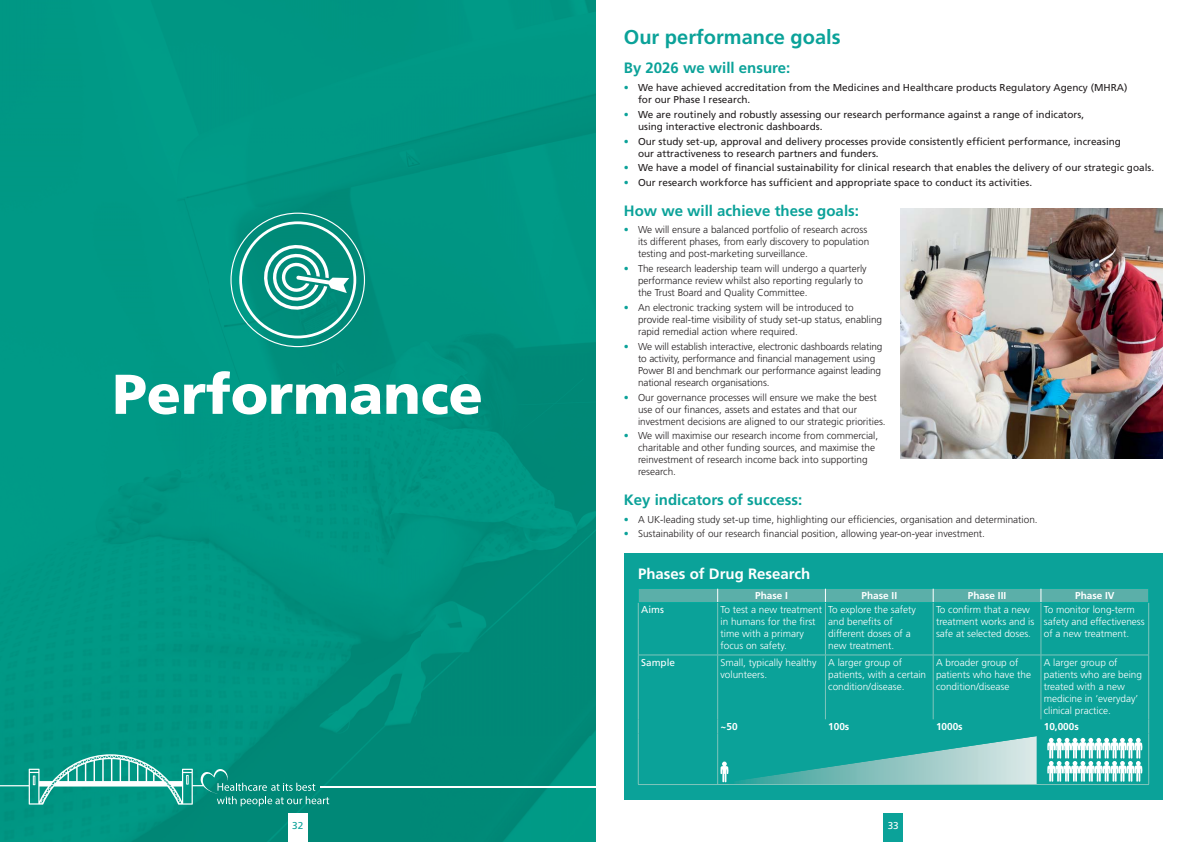
<style>
.page{position:relative;width:1191px;height:842px;background:#fff}
.page>*{position:absolute;margin:0;border:0;box-sizing:border-box;transform-origin:0 0}
.t1{font:900 56px "Frutiger";color:#fff}
.t2{font:700 20px "Frutiger";color:#0ba299}
.t3{font:700 15px "Frutiger";color:#0ba299}
.t4{font:700 15px "Frutiger";color:#fff}
.t5{font:300 10px/12px "Frutiger";color:#231f20}
.t6{font:10px/12px "Frutiger";color:#231f20}
.t7{font:300 10px/12px "Frutiger";color:#fff}
.t8{font:700 10px "Frutiger";color:#fff}
.t9{font:10px "Frutiger";color:#fff}
.t10{font:10px "Frutiger";color:#0ba299}
.s1{font-weight:300;color:#0ba299}
.s2{color:#0ba299}
</style>
<div class="page">
<img style="left:595px;top:0;width:1px;height:842px">
<img style="left:0;top:0;width:595px;height:842px">
<div style="left:239px;top:221px;width:117px;height:117px;border:3px solid #fff;border-radius:50%"></div>
<svg style="left:259px;top:240px;width:90px;height:74px"></svg>
<div style="left:624px;top:553px;width:538px;height:246px;background:#0ba299"></div>
<svg style="left:639px;top:588px;width:509px;height:14px;background:#55afa8"></svg>
<hr style="left:638px;top:602px;width:295px;height:1px;background:#00ab9d">
<hr style="left:933px;top:602px;width:108px;height:1px;background:#00ab9d">
<hr style="left:1041px;top:602px;width:108px;height:1px;background:#00ab9d">
<hr style="left:638px;top:603px;width:1px;height:52px;background:#80c5bc">
<hr style="left:717px;top:603px;width:1px;height:52px;background:#80c5bc">
<hr style="left:825px;top:603px;width:1px;height:52px;background:#80c5bc">
<hr style="left:933px;top:603px;width:1px;height:52px;background:#80c5bc">
<hr style="left:1040px;top:603px;width:1px;height:52px;background:#80c5bc">
<hr style="left:1148px;top:603px;width:1px;height:52px;background:#80c5bc">
<hr style="left:1148px;top:733px;width:1px;height:51px;background:#80c5bc">
<hr style="left:717px;top:784px;width:324px;height:1px;background:#80c5bc">
<hr style="left:1041px;top:784px;width:108px;height:1px;background:#80c5bc">
<svg style="left:1148px;top:719px;width:1px;height:14px"></svg>
<hr style="left:638px;top:655px;width:79px;height:1px;background:#80c5bc">
<hr style="left:638px;top:655px;width:1px;height:64px;background:#80c5bc">
<svg style="left:638px;top:719px;width:1px;height:14px"></svg>
<hr style="left:638px;top:733px;width:1px;height:51px;background:#80c5bc">
<hr style="left:638px;top:784px;width:79px;height:1px;background:#80c5bc">
<hr style="left:717px;top:655px;width:108px;height:1px;background:#80c5bc">
<hr style="left:717px;top:655px;width:1px;height:64px;background:#80c5bc">
<hr style="left:825px;top:655px;width:108px;height:1px;background:#80c5bc">
<hr style="left:825px;top:655px;width:1px;height:64px;background:#80c5bc">
<hr style="left:933px;top:655px;width:108px;height:1px;background:#80c5bc">
<hr style="left:933px;top:655px;width:1px;height:64px;background:#80c5bc">
<hr style="left:1041px;top:655px;width:108px;height:1px;background:#80c5bc">
<hr style="left:1040px;top:655px;width:1px;height:64px;background:#80c5bc">
<hr style="left:1148px;top:655px;width:1px;height:64px;background:#80c5bc">
<svg style="left:717px;top:719px;width:319px;height:65px"></svg>
<svg style="left:1047px;top:738px;width:95px;height:44px"></svg>
<img style="left:900px;top:208px;width:262px;height:251px">
<hr style="left:320px;top:786px;width:275px;height:1px;background:#fff">
<svg style="left:0;top:754px;width:329px;height:52px;background:#25a091"></svg>
<div style="left:883px;top:814px;width:20px;height:28px;background:#0ba299"></div>
<div style="left:288px;top:814px;width:20px;height:28px;background:#fff"></div>
<h1 class="t1" style="left:113px;top:367px;width:372px">Performance</h1>
<h2 class="t2" style="left:624px;top:27px;width:218px">Our performance goals</h2>
<h3 class="t3" style="left:624px;top:61px;width:168px">By 2026 we will ensure:</h3>
<p class="t6" style="left:638px;top:82px;width:491px;text-indent:-14px"><span class="s1">•</span> We have achieved accreditation from the Medicines and Healthcare products Regulatory Agency (MHRA) for our Phase I research.</p>
<p class="t6" style="left:638px;top:109px;width:447px;text-indent:-14px"><span class="s1">•</span> We are routinely and robustly assessing our research performance against a range of indicators, using interactive electronic dashboards.</p>
<p class="t6" style="left:638px;top:136px;width:484px;text-indent:-14px"><span class="s1">•</span> Our study set-up, approval and delivery processes provide consistently efficient performance, increasing our attractiveness to research partners and funders.</p>
<p class="t6" style="left:624px;top:163px;width:532px"><span class="s1">•</span> We have a model of financial sustainability for clinical research that enables the delivery of our strategic goals.</p>
<p class="t6" style="left:624px;top:177px;width:410px"><span class="s1">•</span> Our research workforce has sufficient and appropriate space to conduct its activities.</p>
<h3 class="t3" style="left:624px;top:203px;width:237px">How we will achieve these goals:</h3>
<p class="t5" style="left:638px;top:224px;width:233px;text-indent:-14px"><span class="s2">•</span> We will ensure a balanced portfolio of research across its different phases, from early discovery to population testing and post-marketing surveillance.</p>
<p class="t5" style="left:638px;top:263px;width:230px;text-indent:-14px"><span class="s2">•</span> The research leadership team will undergo a quarterly performance review whilst also reporting regularly to the Trust Board and Quality Committee.</p>
<p class="t5" style="left:638px;top:302px;width:246px;text-indent:-14px"><span class="s2">•</span> An electronic tracking system will be introduced to provide real-time visibility of study set-up status, enabling rapid remedial action where required.</p>
<p class="t5" style="left:638px;top:341px;width:246px;text-indent:-14px"><span class="s2">•</span> We will establish interactive, electronic dashboards relating to activity, performance and financial management using Power BI and benchmark our performance against leading national research organisations.</p>
<p class="t5" style="left:638px;top:392px;width:249px;text-indent:-14px"><span class="s2">•</span> Our governance processes will ensure we make the best use of our finances, assets and estates and that our investment decisions are aligned to our strategic priorities.</p>
<p class="t5" style="left:638px;top:431px;width:242px;text-indent:-14px"><span class="s2">•</span> We will maximise our research income from commercial, charitable and other funding sources, and maximise the reinvestment of research income back into supporting research.</p>
<h3 class="t3" style="left:624px;top:492px;width:180px">Key indicators of success:</h3>
<p class="t5" style="left:624px;top:514px;width:415px"><span class="s2">•</span> A UK-leading study set-up time, highlighting our efficiencies, organisation and determination.</p>
<p class="t5" style="left:624px;top:528px;width:363px"><span class="s2">•</span> Sustainability of our research financial position, allowing year-on-year investment.</p>
<h3 class="t4" style="left:638px;top:566px;width:174px">Phases of Drug Research</h3>
<p class="t8" style="left:755px;top:591px;width:34px">Phase I</p>
<p class="t8" style="left:861px;top:591px;width:37px">Phase II</p>
<p class="t8" style="left:968px;top:591px;width:40px">Phase III</p>
<p class="t8" style="left:1075px;top:591px;width:41px">Phase IV</p>
<p class="t9" style="left:641px;top:605px;width:24px">Aims</p>
<p class="t7" style="left:720px;top:604px;width:103px">To test a new treatment in humans for the first time with a primary focus on safety.</p>
<p class="t7" style="left:828px;top:604px;width:89px">To explore the safety and benefits of different doses of a new treatment.</p>
<p class="t7" style="left:936px;top:604px;width:100px">To confirm that a new treatment works and is safe at selected doses.</p>
<p class="t7" style="left:1043px;top:604px;width:102px">To monitor long-term safety and effectiveness of a new treatment.</p>
<p class="t9" style="left:641px;top:657px;width:35px">Sample</p>
<p class="t7" style="left:720px;top:657px;width:98px">Small, typically healthy volunteers.</p>
<p class="t7" style="left:828px;top:657px;width:99px">A larger group of patients, with a certain condition/disease.</p>
<p class="t7" style="left:936px;top:657px;width:97px">A broader group of patients who have the condition/disease</p>
<p class="t7" style="left:1043px;top:657px;width:100px">A larger group of patients who are being treated with a new medicine in ‘everyday’ clinical practice.</p>
<p class="t8" style="left:720px;top:722px;width:19px">~50</p>
<p class="t8" style="left:828px;top:722px;width:23px">100s</p>
<p class="t8" style="left:936px;top:722px;width:28px">1000s</p>
<p class="t8" style="left:1043px;top:722px;width:37px">10,000s</p>
<p class="t10" style="left:292px;top:820px;width:13px">32</p>
<p class="t9" style="left:887px;top:820px;width:13px">33</p>
</div>
